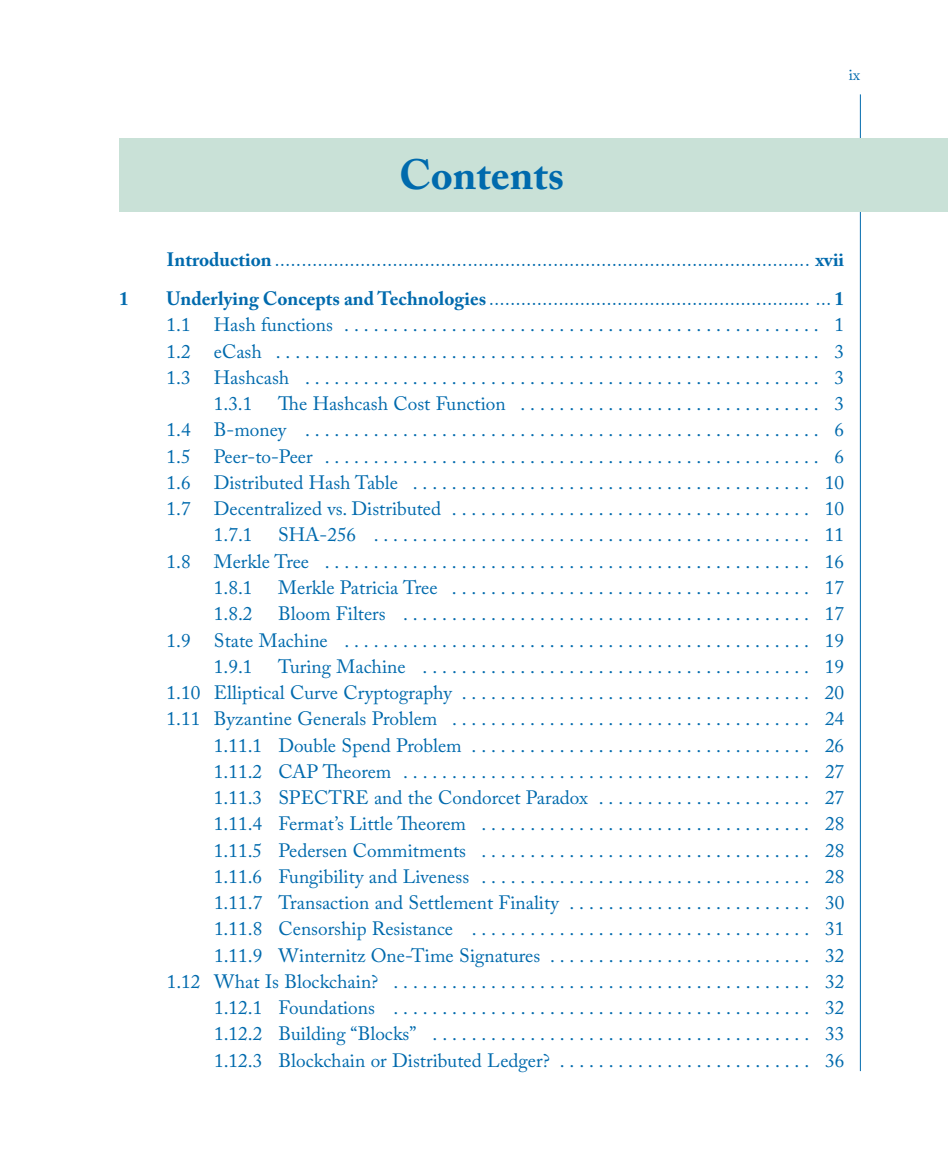
<style>
.page{position:relative;width:948px;height:1166px;background:#fff}
.page>*{position:absolute;margin:0;border:0;box-sizing:border-box;transform-origin:0 0}
.t1{font:700 42px "Adobe Caslon Pro";color:#006aad}
.t2{font:19.25px/26.2px "Adobe Caslon Pro";color:#006aad;text-align:right}
.t3{font:19.25px "cmmi 10";color:#006aad}
.t4{font:700 19.25px "Adobe Caslon Pro";color:#006aad}
.t5{font:15.75px "Adobe Caslon Pro";color:#006aad}
.s1{font-family:"Adobe Caslon Pro";font-weight:700}
</style>
<div class="page">
<hr style="left:859px;top:94px;width:1px;height:977px;background:#006aad">
<div style="left:119px;top:138px;width:828px;height:74px;background:#c9e1d7"></div>
<h1 class="t1" style="left:399px;top:158px;width:166px">Contents</h1>
<p class="t5" style="left:848px;top:68px;width:13px">ix</p>
<p class="t3" style="left:166px;top:252px;width:679px"><span class="s1">Introduction</span> .................................................................................................... <span class="s1">xvii</span></p>
<p class="t4" style="left:119px;top:291px;width:11px">1</p>
<p class="t3" style="left:166px;top:291px;width:679px"><span class="s1">Underlying Concepts and Technologies</span> ............................................................ . . . <span class="s1">1</span></p>
<p class="t2" style="left:166px;top:314px;width:679px">1.1 Hash functions ................................................. 1</p>
<p class="t2" style="left:166px;top:340px;width:679px">1.2 eCash ........................................................ 3</p>
<p class="t2" style="left:166px;top:366px;width:679px">1.3 Hashcash ..................................................... 3</p>
<p class="t2" style="left:214px;top:393px;width:40px">1.3.1</p>
<p class="t2" style="left:278px;top:393px;width:567px">The Hashcash Cost Function ............................... 3</p>
<p class="t2" style="left:166px;top:419px;width:679px">1.4 B-money ..................................................... 6</p>
<p class="t2" style="left:166px;top:445px;width:679px">1.5 Peer-to-Peer ................................................... 6</p>
<p class="t2" style="left:166px;top:471px;width:679px">1.6 Distributed Hash Table ......................................... 10</p>
<p class="t2" style="left:166px;top:498px;width:679px">1.7 Decentralized vs. Distributed ..................................... 10</p>
<p class="t2" style="left:214px;top:524px;width:40px">1.7.1</p>
<p class="t2" style="left:278px;top:524px;width:567px">SHA-256 ............................................. 11</p>
<p class="t2" style="left:166px;top:550px;width:679px">1.8 Merkle Tree .................................................. 16</p>
<p class="t2" style="left:214px;top:576px;width:40px">1.8.1</p>
<p class="t2" style="left:278px;top:576px;width:567px">Merkle Patricia Tree ..................................... 17</p>
<p class="t2" style="left:214px;top:603px;width:40px">1.8.2</p>
<p class="t2" style="left:278px;top:603px;width:567px">Bloom Filters .......................................... 17</p>
<p class="t2" style="left:167px;top:629px;width:679px">1.9 State Machine ................................................ 19</p>
<p class="t2" style="left:214px;top:655px;width:40px">1.9.1</p>
<p class="t2" style="left:167px;top:655px;width:679px">Turing Machine ........................................ 19<br>1.10 Elliptical Curve Cryptography .................................... 20<br>1.11 Byzantine Generals Problem ..................................... 24<br>1.11.1 Double Spend Problem ................................... 26<br>1.11.2 CAP Theorem .......................................... 27<br>1.11.3 SPECTRE and the Condorcet Paradox . . . . . . . . . . . . . . . . . . . . . . 27<br>1.11.4 Fermat’s Little Theorem .................................. 28<br>1.11.5 Pedersen Commitments .................................. 28<br>1.11.6 Fungibility and Liveness .................................. 28<br>1.11.7 Transaction and Settlement Finality . . . . . . . . . . . . . . . . . . . . . . . . . 30<br>1.11.8 Censorship Resistance ................................... 31<br>1.11.9 Winternitz One-Time Signatures . . . . . . . . . . . . . . . . . . . . . . . . . . . 32<br>1.12 What Is Blockchain? ........................................... 32<br>1.12.1 Foundations ........................................... 32<br>1.12.2 Building “Blocks” ....................................... 33<br>1.12.3 Blockchain or Distributed Ledger? . . . . . . . . . . . . . . . . . . . . . . . . . . 36</p>
</div>
